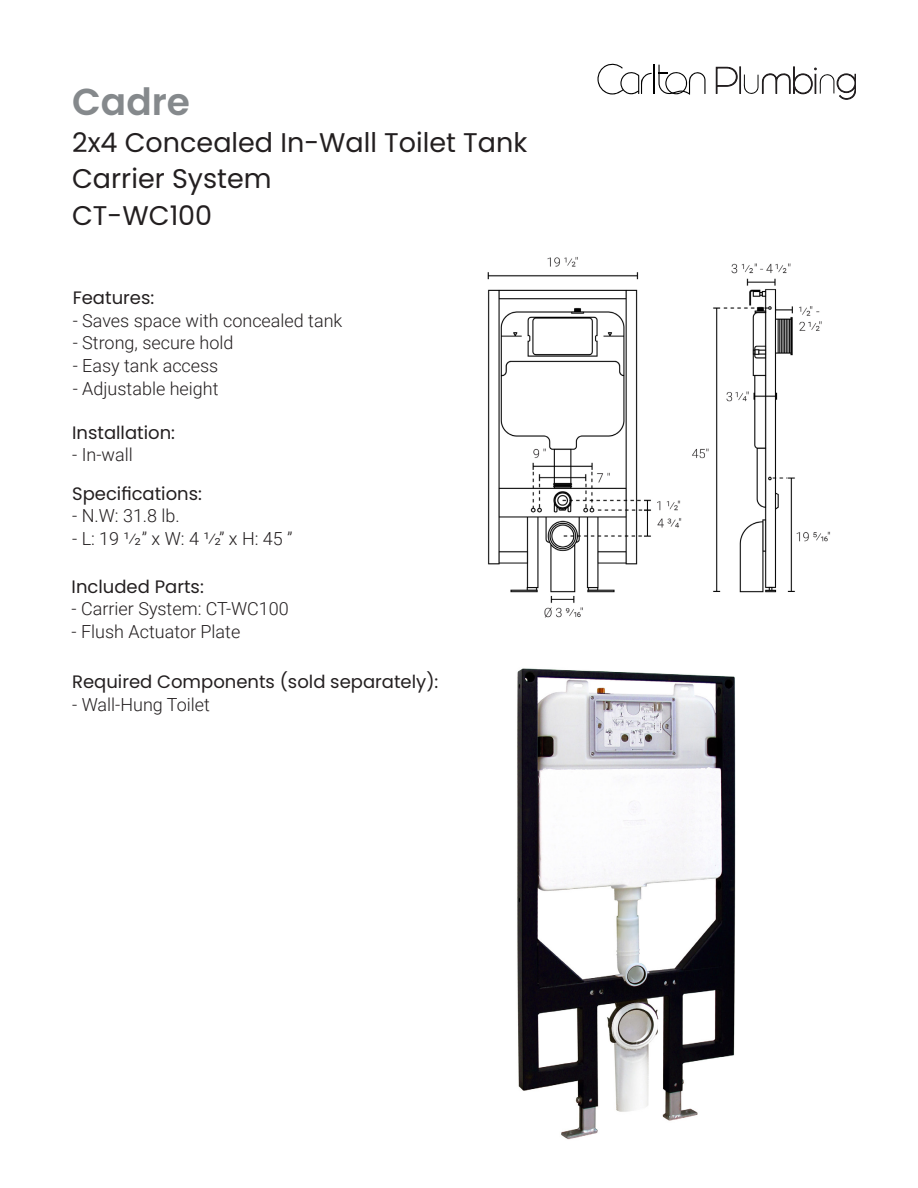
<style>
.page{position:relative;width:918px;height:1188px;background:#fff}
.page>*{position:absolute;margin:0;border:0;box-sizing:border-box;transform-origin:0 0}
.t1{font:600 37.5px "Poppins";color:#85898c}
.t2{font:27px/36.6px "Poppins";color:#231f20}
.t3{font:300 18px "Roboto";color:#231f20}
.t4{font:18px "Poppins";color:#231f20}
</style>
<div class="page">
<svg style="left:597px;top:63px;width:109px;height:32px"></svg>
<svg style="left:716px;top:67px;width:140px;height:32px"></svg>
<img style="left:517px;top:668px;width:219px;height:472px">
<img style="left:487px;top:257px;width:344px;height:361px">
<p class="t1" style="left:72px;top:80px;width:119px">Cadre</p>
<p class="t2" style="left:72px;top:124px;width:457px">2x4 Concealed In-Wall Toilet Tank<br>Carrier System</p>
<p class="t2" style="left:72px;top:197px;width:142px">CT-WC100</p>
<p class="t4" style="left:73px;top:287px;width:83px">Features:</p>
<p class="t3" style="left:73px;top:308px;width:271px">- Saves space with concealed tank</p>
<p class="t3" style="left:73px;top:330px;width:162px">- Strong, secure hold</p>
<p class="t3" style="left:73px;top:353px;width:147px">- Easy tank access</p>
<p class="t3" style="left:73px;top:376px;width:147px">- Adjustable height</p>
<p class="t4" style="left:72px;top:422px;width:104px">Installation:</p>
<p class="t3" style="left:72px;top:442px;width:62px">- In-wall</p>
<p class="t4" style="left:72px;top:483px;width:131px">Specifications:</p>
<p class="t3" style="left:72px;top:503px;width:109px">- N.W: 31.8 lb.</p>
<p class="t3" style="left:72px;top:526px;width:222px">- L: 19 1/2” x W: 4 1/2” x H: 45 ”</p>
<p class="t4" style="left:72px;top:576px;width:134px">Included Parts:</p>
<p class="t3" style="left:72px;top:596px;width:219px">- Carrier System: CT-WC100</p>
<p class="t3" style="left:72px;top:619px;width:170px">- Flush Actuator Plate</p>
<p class="t4" style="left:72px;top:672px;width:368px">Required Components (sold separately):</p>
<p class="t3" style="left:72px;top:692px;width:139px">- Wall-Hung Toilet</p>
</div>
